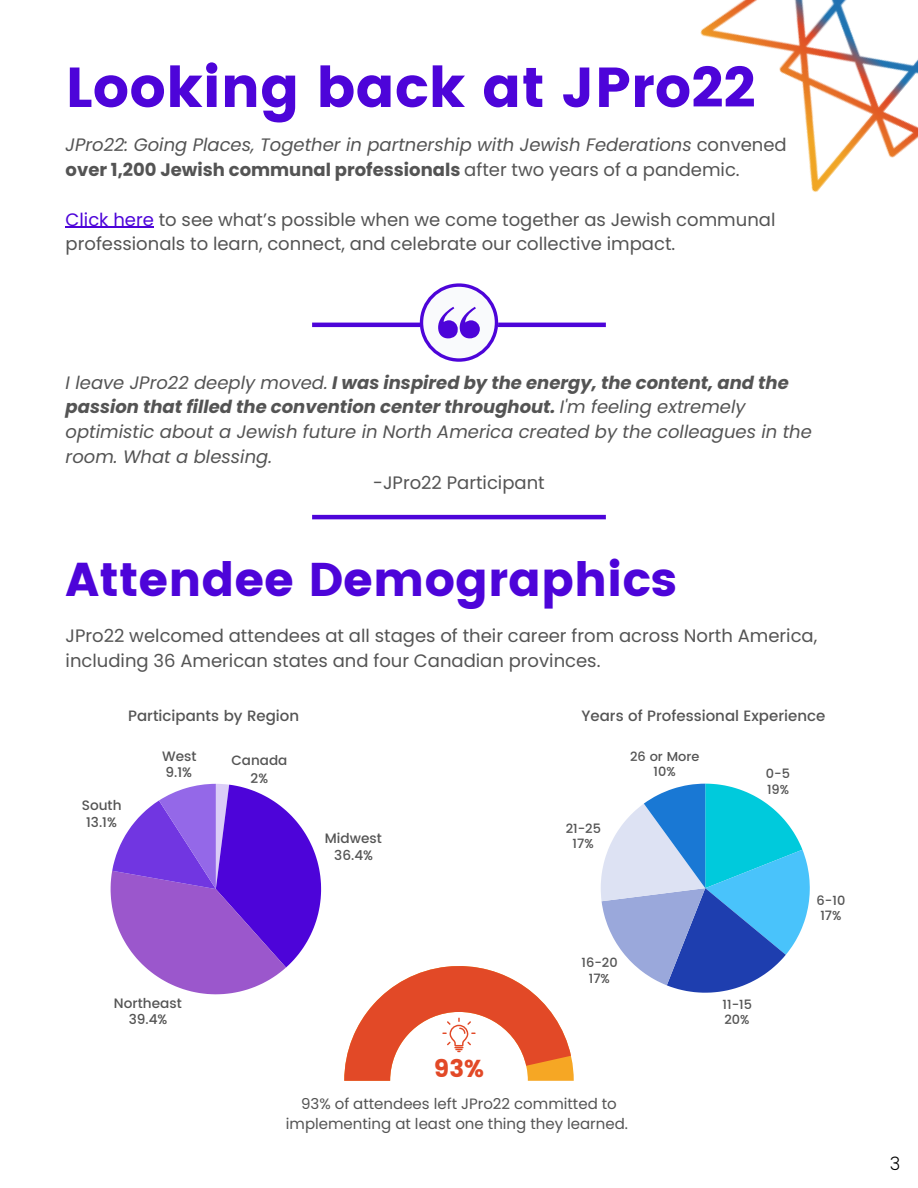
<style>
.page{position:relative;width:918px;height:1188px;background:#fff}
.page>*{position:absolute;margin:0;border:0;box-sizing:border-box;transform-origin:0 0}
.t1{font:56.25px "Poppins";color:#4d04d9}
.t2{font:47.25px "Poppins";color:#4d04d9}
.t3{font:24.45px "Poppins";color:#e24927}
.t4{font:italic 18px/24.8px "Poppins";color:#545454}
.t5{font:18px/24.8px "Poppins";color:#545454}
.t6{font:300 18px "Poppins";color:#000}
.t7{font:15px/20.2px "Poppins";color:#545454;text-align:center}
.t8{font:500 15px "Poppins";color:#545454}
.t9{font:500 13.65px/16.5px "Poppins";color:#545454;text-align:center}
.t10{font:500 13.5px "Poppins";color:#545454}
.t11{font:500 12.9px/15.1px "Poppins";color:#545454}
.s1{font-style:normal}
.s2{font-weight:700;font-style:normal}
.s3{color:#4d04d9}
.s4{font-weight:700}
</style>
<div class="page">
<svg style="left:111px;top:784px;width:210px;height:210px"></svg>
<svg style="left:601px;top:784px;width:209px;height:209px"></svg>
<svg style="left:344px;top:966px;width:230px;height:115px"></svg>
<hr style="left:66px;top:227px;width:88px;height:1px;background:#4d04d9">
<img style="left:588px;top:0;width:330px;height:328px">
<hr style="left:312px;top:323px;width:294px;height:4px;background:#4d04d9">
<svg style="left:420px;top:283px;width:78px;height:79px"></svg>
<hr style="left:312px;top:515px;width:294px;height:4px;background:#4d04d9">
<h4 class="t1" style="left:66px;top:55px;width:691px">Looking back at JPro22</h4>
<p class="t4" style="left:66px;top:133px;width:723px">JPro22: Going Places, Together in partnership with Jewish Federations <span class="s1">convened </span><span class="s2">over 1,200 Jewish communal professionals</span> <span class="s1">after two years of a pandemic.</span></p>
<h1 class="t5" style="left:66px;top:207px;width:711px"><span class="s3">Click here</span> to see what’s possible when we come together as Jewish communal professionals to learn, connect, and celebrate our collective impact.</h1>
<h4 class="t4" style="left:66px;top:370px;width:748px">I leave JPro22 deeply moved. <span class="s4">I was inspired by the energy, the content, and the passion that filled the convention center throughout.</span> I'm feeling extremely optimistic about a Jewish future in North America created by the colleagues in the room. What a blessing.</h4>
<h5 class="t5" style="left:373px;top:470px;width:173px">-JPro22 Participant</h5>
<p class="t2" style="left:66px;top:552px;width:613px">Attendee Demographics</p>
<h4 class="t5" style="left:66px;top:623px;width:753px">JPro22 welcomed attendees at all stages of their career from across North America, including 36 American states and four Canadian provinces.</h4>
<p class="t8" style="left:128px;top:707px;width:173px">Participants by Region</p>
<p class="t8" style="left:581px;top:707px;width:245px">Years of Professional Experience</p>
<p class="t9" style="left:82px;top:797px;width:41px">South<br>13.1%</p>
<p class="t9" style="left:162px;top:748px;width:36px;line-height:16px;text-align:left">West<br>9.1%</p>
<p class="t9" style="left:114px;top:995px;width:69px">Northeast<br>39.4%</p>
<h5 class="t10" style="left:232px;top:753px;width:57px">Canada</h5>
<p class="t10" style="left:251px;top:771px;width:19px">2%</p>
<p class="t9" style="left:325px;top:830px;width:58px">Midwest<br>36.4%</p>
<p class="t11" style="left:566px;top:821px;width:37px;text-align:center">21-25<br>17%</p>
<p class="t11" style="left:630px;top:749px;width:71px;text-align:center">26 or More<br>10%</p>
<p class="t11" style="left:766px;top:766px;width:26px">0-5<br>19%</p>
<h2 class="t3" style="left:434px;top:1055px;width:52px">93%</h2>
<p class="t11" style="left:582px;top:955px;width:38px;text-align:center">16-20<br>17%</p>
<h4 class="t7" style="left:286px;top:1094px;width:344px">93% of attendees left JPro22 committed to implementing at least one thing they learned.</h4>
<p class="t11" style="left:723px;top:997px;width:31px">11-15<br>20%</p>
<p class="t11" style="left:817px;top:893px;width:30px">6-10<br>17%</p>
<h3 class="t6" style="left:890px;top:1153px;width:12px">3</h3>
</div>
